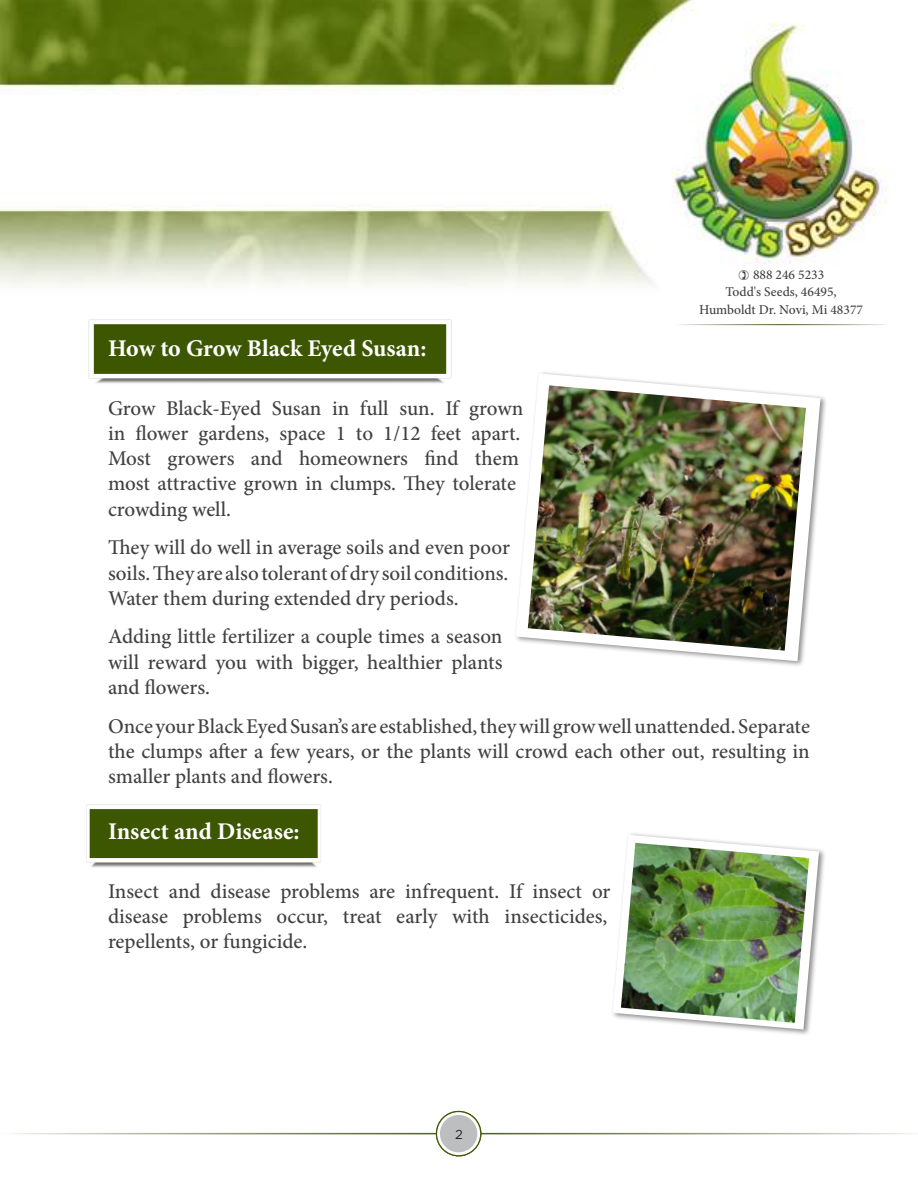
<style>
.page{position:relative;width:918px;height:1188px;background:#fff}
.page>*{position:absolute;margin:0;border:0;box-sizing:border-box;transform-origin:0 0}
.t1{font:700 24px "Minion Pro";color:#fff}
.t2{font:500 21px/25.2px "Minion Pro";color:#414042;text-align:justify}
.t3{font:500 13.5px "Minion Pro";color:#414042}
.t4{font:13.05px "Gotham";color:#222021}
</style>
<div class="page">
<img style="left:0;top:0;width:888px;height:287px">
<img style="left:86px;top:804px;width:235px;height:64px">
<img style="left:88px;top:319px;width:364px;height:65px">
<div style="left:513px;top:370px;width:315px;height:298px;background:#000;opacity:.45"></div>
<svg style="left:516px;top:373px;width:304px;height:288px"></svg>
<img style="left:528px;top:385px;width:278px;height:266px">
<div style="left:610px;top:832px;width:216px;height:204px;background:#000;opacity:.45"></div>
<svg style="left:613px;top:835px;width:206px;height:194px"></svg>
<img style="left:621px;top:843px;width:188px;height:180px">
<svg style="left:437px;top:1112px;width:44px;height:44px"></svg>
<div style="left:436px;top:1111px;width:45px;height:45px;border:1px solid #415a06;border-radius:50%"></div>
<div style="left:440px;top:1115px;width:37px;height:37px;background:#bcbec0;border-radius:50%"></div>
<svg style="left:739px;top:270px;width:10px;height:10px"></svg>
<p class="t3" style="left:753px;top:266px;width:73px">888 246 5233</p>
<p class="t3" style="left:725px;top:283px;width:113px">Todd's Seeds, 46495,</p>
<p class="t3" style="left:699px;top:301px;width:165px">Humboldt Dr. Novi, Mi 48377</p>
<p class="t1" style="left:108px;top:331px;width:320px">How to Grow Black Eyed Susan:</p>
<p class="t2" style="left:108px;top:396px;width:417px;text-align:left">Grow Black-Eyed Susan in full sun. If grown in flower gardens, space 1 to 1/12 feet apart.<br>Most growers and homeowners find them most attractive grown in clumps. They tolerate crowding well.</p>
<p class="t2" style="left:108px;top:535px;width:404px">They will do well in average soils and even poor soils. They are also tolerant of dry soil conditions.<br>Water them during extended dry periods.</p>
<p class="t2" style="left:108px;top:624px;width:396px">Adding little fertilizer a couple times a season will reward you with bigger, healthier plants and flowers.</p>
<p class="t2" style="left:108px;top:713px;width:703px">Once your Black Eyed Susan’s are established, they will grow well unattended. Separate the clumps after a few years, or the plants will crowd each other out, resulting in smaller plants and flowers.</p>
<p class="t1" style="left:108px;top:814px;width:193px">Insect and Disease:</p>
<p class="t2" style="left:108px;top:878px;width:504px;text-align:left">Insect and disease problems are infrequent. If insect or disease problems occur, treat early with insecticides, repellents, or fungicide.</p>
<p class="t4" style="left:455px;top:1126px;width:9px">21</p>
</div>
